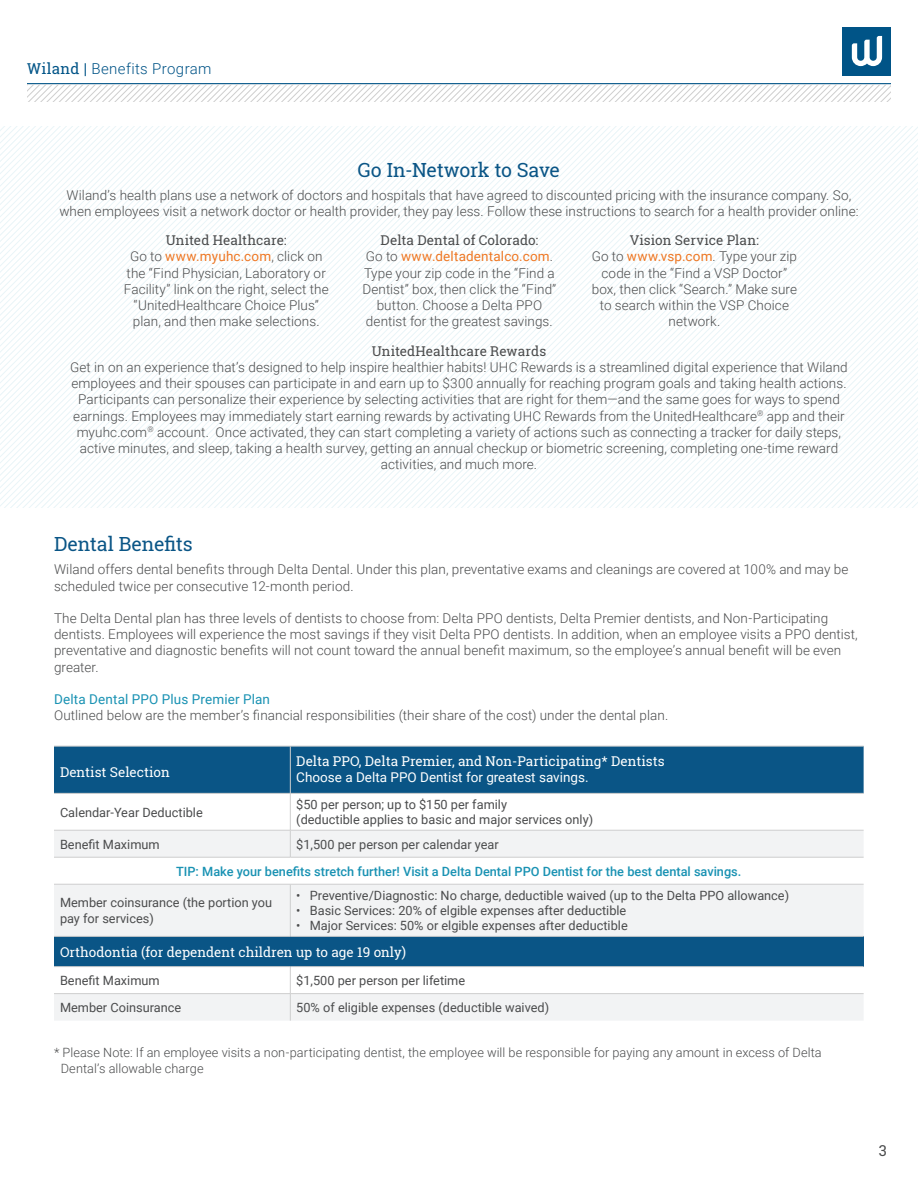
<style>
.page{position:relative;width:918px;height:1188px;background:#fff}
.page>*{position:absolute;margin:0;border:0;box-sizing:border-box;transform-origin:0 0}
.t1{font:19.5px "Roboto Slab";letter-spacing:-.01em;color:#0a5586}
.t2{font:300 15px "Roboto";letter-spacing:.025em;color:#005487}
.t3{font:15px "Roboto Slab";color:#4b4c4d}
.t4{font:300 13.5px/16.2px "Roboto";letter-spacing:.005em;color:#4b4c4d;text-align:center}
.t5{font:13.5px "Roboto Slab";color:#fff}
.t6{font:13.5px "Roboto Slab";letter-spacing:.005em;color:#4b4c4d}
.t7{font:13.5px "Roboto";color:#fff}
.t8{font:13.5px "Roboto";letter-spacing:.01em;color:#1992b3}
.t9{font:12.75px/15.3px "Roboto";color:#4b4c4d}
.t10{font:300 12.75px/15.3px "Roboto";letter-spacing:.005em;color:#4b4c4d}
.t11{font:500 12.75px "Roboto";color:#1992b3}
.s1{font-family:"Roboto Slab";font-weight:400}
.s2{font-weight:400;color:#ee7723}
</style>
<div class="page">
<div style="left:843px;top:27px;width:48px;height:48px;background:#005487"></div>
<svg style="left:852px;top:36px;width:30px;height:30px"></svg>
<hr style="left:27px;top:83px;width:864px;height:1px;background:#005487">
<svg style="left:27px;top:84px;width:864px;height:18px"></svg>
<svg style="left:0;top:126px;width:918px;height:237px"></svg>
<svg style="left:0;top:363px;width:918px;height:145px"></svg>
<div style="left:54px;top:747px;width:810px;height:46px;background:#0a5586"></div>
<svg style="left:54px;top:831px;width:810px;height:190px;fill:#f2f3f4"></svg>
<div style="left:54px;top:936px;width:810px;height:31px;background:#0a5586"></div>
<hr style="left:290px;top:794px;width:1px;height:36px;background:#cecece">
<hr style="left:54px;top:746px;width:236px;height:1px;background:#cecece">
<hr style="left:290px;top:746px;width:574px;height:1px;background:#cecece">
<hr style="left:290px;top:746px;width:1px;height:47px;background:#cecece">
<hr style="left:54px;top:793px;width:236px;height:1px;background:#cecece">
<hr style="left:290px;top:793px;width:574px;height:1px;background:#cecece">
<hr style="left:54px;top:966px;width:236px;height:1px;background:#cecece">
<hr style="left:290px;top:966px;width:574px;height:1px;background:#cecece">
<hr style="left:54px;top:830px;width:236px;height:1px;background:#cecece">
<hr style="left:54px;top:857px;width:236px;height:1px;background:#cecece">
<hr style="left:290px;top:830px;width:574px;height:1px;background:#cecece">
<svg style="left:290px;top:831px;width:1px;height:26px"></svg>
<hr style="left:290px;top:857px;width:574px;height:1px;background:#cecece">
<hr style="left:54px;top:884px;width:236px;height:1px;background:#cecece">
<hr style="left:54px;top:936px;width:236px;height:1px;background:#cecece">
<hr style="left:290px;top:884px;width:574px;height:1px;background:#cecece">
<hr style="left:290px;top:884px;width:1px;height:52px;background:#cecece">
<hr style="left:290px;top:936px;width:574px;height:1px;background:#cecece">
<hr style="left:290px;top:993px;width:574px;height:1px;background:#cecece">
<hr style="left:54px;top:993px;width:236px;height:1px;background:#cecece">
<svg style="left:290px;top:967px;width:1px;height:54px"></svg>
<p class="t2" style="left:27px;top:63px;width:186px"><span class="s1">Wiland |</span> Benefits Program</p>
<h1 class="t1" style="left:358px;top:156px;width:204px">Go In-Network to Save</h1>
<p class="t4" style="left:59px;top:186px;width:801px">Wiland’s health plans use a network of doctors and hospitals that have agreed to discounted pricing with the insurance company. So, when employees visit a network doctor or health provider, they pay less. Follow these instructions to search for a health provider online:</p>
<p class="t6" style="left:166px;top:231px;width:122px">United Healthcare:</p>
<p class="t4" style="left:124px;top:249px;width:206px">Go to <span class="s2">www.myuhc.com</span>, click on the “Find Physician, Laboratory or Facility” link on the right, select the “UnitedHealthcare Choice Plus” plan, and then make selections.</p>
<p class="t6" style="left:381px;top:231px;width:159px">Delta Dental of Colorado:</p>
<p class="t4" style="left:362px;top:249px;width:195px">Go to <span class="s2">www.deltadentalco.com</span>.<br>Type your zip code in the “Find a<br>Dentist” box, then click the “Find” button. Choose a Delta PPO dentist for the greatest savings.</p>
<p class="t6" style="left:630px;top:231px;width:130px">Vision Service Plan:</p>
<p class="t4" style="left:592px;top:249px;width:207px">Go to <span class="s2">www.vsp.com</span>. Type your zip code in the “Find a VSP Doctor” box, then click “Search.” Make sure to search within the VSP Choice network.</p>
<p class="t6" style="left:372px;top:345px;width:176px">UnitedHealthcare Rewards</p>
<p class="t4" style="left:70px;top:359px;width:779px">Get in on an experience that’s designed to help inspire healthier habits! UHC Rewards is a streamlined digital experience that Wiland employees and their spouses can participate in and earn up to $300 annually for reaching program goals and taking health actions.<br>Participants can personalize their experience by selecting activities that are right for them—and the same goes for ways to spend earnings. Employees may immediately start earning rewards by activating UHC Rewards from the UnitedHealthcare<sup>®</sup> app and their myuhc.com<sup>®</sup> account. Once activated, they can start completing a variety of actions such as connecting a tracker for daily steps, active minutes, and sleep, taking a health survey, getting an annual checkup or biometric screening, completing one-time reward activities, and much more.</p>
<h1 class="t1" style="left:54px;top:531px;width:140px">Dental Benefits</h1>
<p class="t4" style="left:54px;top:561px;width:796px;text-align:left">Wiland offers dental benefits through Delta Dental. Under this plan, preventative exams and cleanings are covered at 100% and may be scheduled twice per consecutive 12-month period.</p>
<p class="t4" style="left:54px;top:611px;width:805px;text-align:left">The Delta Dental plan has three levels of dentists to choose from: Delta PPO dentists, Delta Premier dentists, and Non-Participating dentists. Employees will experience the most savings if they visit Delta PPO dentists. In addition, when an employee visits a PPO dentist, preventative and diagnostic benefits will not count toward the annual benefit maximum, so the employee’s annual benefit will be even greater.</p>
<p class="t8" style="left:54px;top:693px;width:218px">Delta Dental PPO Plus Premier Plan</p>
<p class="t4" style="left:54px;top:707px;width:616px">Outlined below are the member’s financial responsibilities (their share of the cost) under the dental plan.</p>
<p class="t5" style="left:60px;top:763px;width:111px">Dentist Selection</p>
<p class="t5" style="left:296px;top:752px;width:370px">Delta PPO, Delta Premier, and Non-Participating* Dentists</p>
<p class="t7" style="left:296px;top:771px;width:294px">Choose a Delta PPO Dentist for greatest savings.</p>
<p class="t9" style="left:60px;top:805px;width:144px">Calendar-Year Deductible</p>
<p class="t9" style="left:296px;top:797px;width:298px">$50 per person; up to $150 per family<br>(deductible applies to basic and major services only)</p>
<p class="t9" style="left:60px;top:836px;width:101px">Benefit Maximum</p>
<p class="t9" style="left:296px;top:837px;width:204px">$1,500 per person per calendar year</p>
<p class="t11" style="left:176px;top:862px;width:567px">TIP: Make your benefits stretch further! Visit a Delta Dental PPO Dentist for the best dental savings.</p>
<p class="t9" style="left:60px;top:896px;width:214px">Member coinsurance (the portion you pay for services)</p>
<p class="t9" style="left:296px;top:888px;width:494px">• Preventive/Diagnostic: No charge, deductible waived (up to the Delta PPO allowance)</p>
<p class="t9" style="left:296px;top:904px;width:332px">• Basic Services: 20% of elgible expenses after deductible</p>
<p class="t9" style="left:296px;top:919px;width:333px">• Major Services: 50% or elgible expenses after deductible</p>
<p class="t5" style="left:60px;top:946px;width:348px">Orthodontia (for dependent children up to age 19 only)</p>
<p class="t9" style="left:60px;top:972px;width:101px">Benefit Maximum</p>
<p class="t9" style="left:296px;top:973px;width:170px">$1,500 per person per lifetime</p>
<p class="t9" style="left:60px;top:1000px;width:123px">Member Coinsurance</p>
<p class="t9" style="left:296px;top:999px;width:254px">50% of eligible expenses (deductible waived)</p>
<p class="t10" style="left:61px;top:1046px;width:763px;text-indent:-7px">* Please Note: If an employee visits a non-participating dentist, the employee will be responsible for paying any amount in excess of Delta<br>Dental’s allowable charge</p>
<p class="t3" style="left:879px;top:1144px;width:10px">3</p>
</div>
